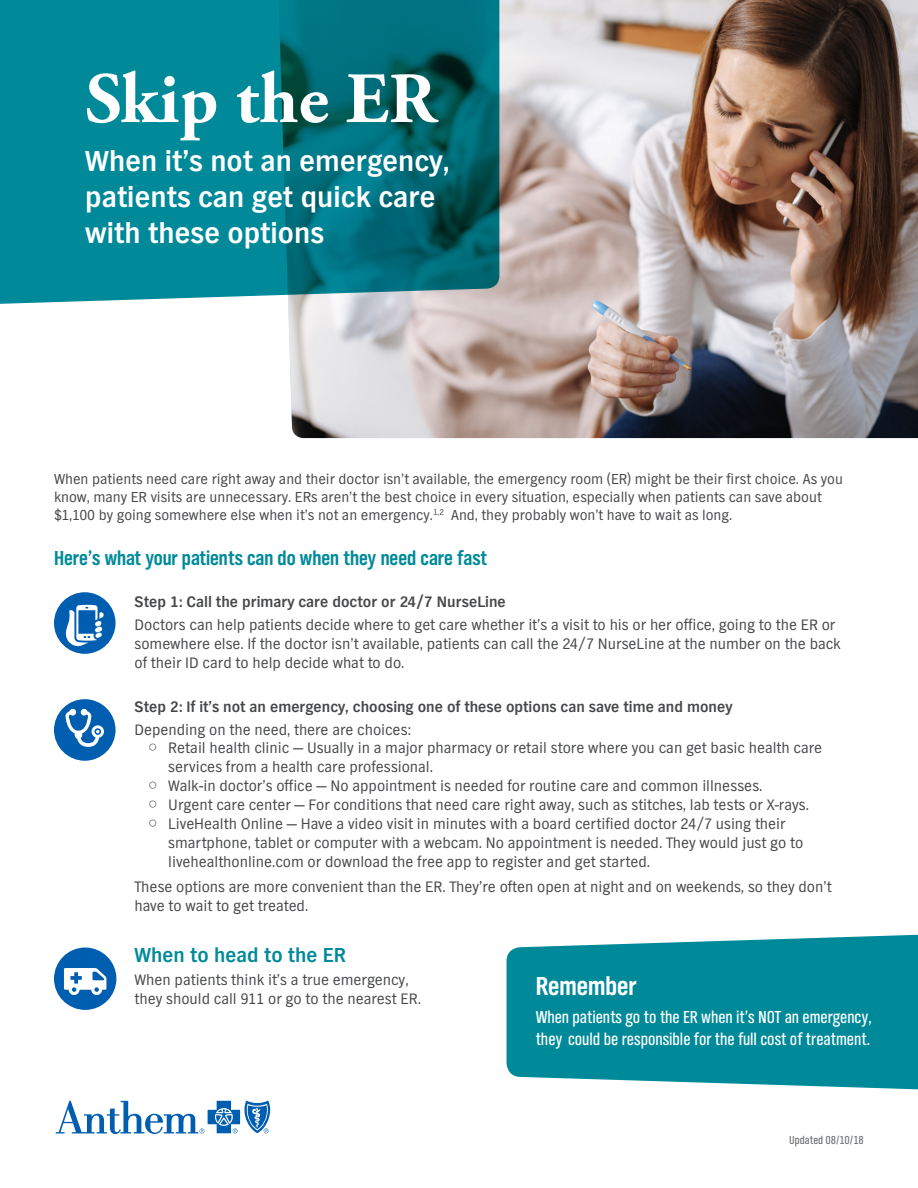
<style>
.page{position:relative;width:918px;height:1188px;background:#fff}
.page>*{position:absolute;margin:0;border:0;box-sizing:border-box;transform-origin:0 0}
.t1{font:700 72px "Adobe Garamond Pro";color:#fff}
.t2{font:700 30px/36px "TV Nord EF";color:#fff}
.t3{font:700 27px "TV Nord Cond EF";color:#fff}
.t4{font:700 21px "TV Nord Cond EF";color:#008a99}
.t5{font:700 21px "TV Nord EF";color:#008a99}
.t6{font:18px/21.6px "TV Nord Cond EF";letter-spacing:-.005em;color:#fff}
.t7{font:15.75px/18.9px "TV Nord EF";color:#464749}
.t8{font:700 15.75px "TV Nord EF";color:#464749}
.t9{font:15px/18px "TV Nord EF";color:#464749}
.t10{font:12px "TV Nord Cond EF";color:#6d6f72}
.s1{font-family:"Arial Unicode MS"}
</style>
<div class="page">
<img style="left:288px;top:0;width:630px;height:438px">
<svg style="left:0;top:0;width:499px;height:321px;background:#12838f"></svg>
<svg style="left:507px;top:934px;width:411px;height:156px;background:#1794a2"></svg>
<div style="left:54px;top:592px;width:62px;height:62px;background:#005eb0;border-radius:50%"></div>
<svg style="left:65px;top:605px;width:39px;height:43px"></svg>
<div style="left:54px;top:699px;width:62px;height:62px;background:#005eb0;border-radius:50%"></div>
<svg style="left:66px;top:709px;width:38px;height:38px"></svg>
<div style="left:54px;top:948px;width:62px;height:62px;background:#005eb0;border-radius:50%"></div>
<svg style="left:64px;top:968px;width:42px;height:27px"></svg>
<svg style="left:56px;top:1101px;width:214px;height:33px"></svg>
<h1 class="t1" style="left:85px;top:57px;width:353px">Skip the ER</h1>
<h2 class="t2" style="left:85px;top:144px;width:366px">When it’s not an emergency, patients can get quick care with these options</h2>
<p class="t9" style="left:54px;top:469px;width:791px">When patients need care right away and their doctor isn’t available, the emergency room (ER) might be their first choice. As you know, many ER visits are unnecessary. ERs aren’t the best choice in every situation, especially when patients can save about $1,100 by going somewhere else when it’s not an emergency.<sup>1,2</sup> And, they probably won’t have to wait as long.</p>
<h3 class="t4" style="left:54px;top:546px;width:435px">Here’s what your patients can do when they need care fast</h3>
<p class="t8" style="left:135px;top:593px;width:373px">Step 1: Call the primary care doctor or 24/7 NurseLine</p>
<p class="t7" style="left:135px;top:615px;width:708px">Doctors can help patients decide where to get care whether it’s a visit to his or her office, going to the ER or somewhere else. If the doctor isn’t available, patients can call the 24/7 NurseLine at the number on the back of their ID card to help decide what to do.</p>
<p class="t8" style="left:135px;top:698px;width:599px">Step 2: If it’s not an emergency, choosing one of these options can save time and money</p>
<p class="t7" style="left:135px;top:720px;width:278px">Depending on the need, there are choices:</p>
<p class="t7" style="left:168px;top:739px;width:655px;text-indent:-20px"><span class="s1">○</span> Retail health clinic — Usually in a major pharmacy or retail store where you can get basic health care services from a health care professional.</p>
<p class="t7" style="left:148px;top:776px;width:616px"><span class="s1">○</span> Walk-in doctor’s office — No appointment is needed for routine care and common illnesses.</p>
<p class="t7" style="left:148px;top:795px;width:663px"><span class="s1">○</span> Urgent care center — For conditions that need care right away, such as stitches, lab tests or X-rays.</p>
<p class="t7" style="left:168px;top:814px;width:637px;text-indent:-20px"><span class="s1">○</span> LiveHealth Online — Have a video visit in minutes with a board certified doctor 24/7 using their smartphone, tablet or computer with a webcam. No appointment is needed. They would just go to livehealthonline.com or download the free app to register and get started.</p>
<p class="t7" style="left:135px;top:878px;width:699px">These options are more convenient than the ER. They’re often open at night and on weekends, so they don’t have to wait to get treated.</p>
<h3 class="t5" style="left:135px;top:944px;width:213px">When to head to the ER</h3>
<p class="t7" style="left:135px;top:970px;width:288px">When patients think it’s a true emergency, they should call 911 or go to the nearest ER.</p>
<h3 class="t3" style="left:536px;top:971px;width:102px">Remember</h3>
<p class="t6" style="left:536px;top:1006px;width:338px">When patients go to the ER when it’s NOT an emergency, they could be responsible for the full cost of treatment.</p>
<p class="t10" style="left:789px;top:1133px;width:76px">Updated 08/10/18</p>
</div>
